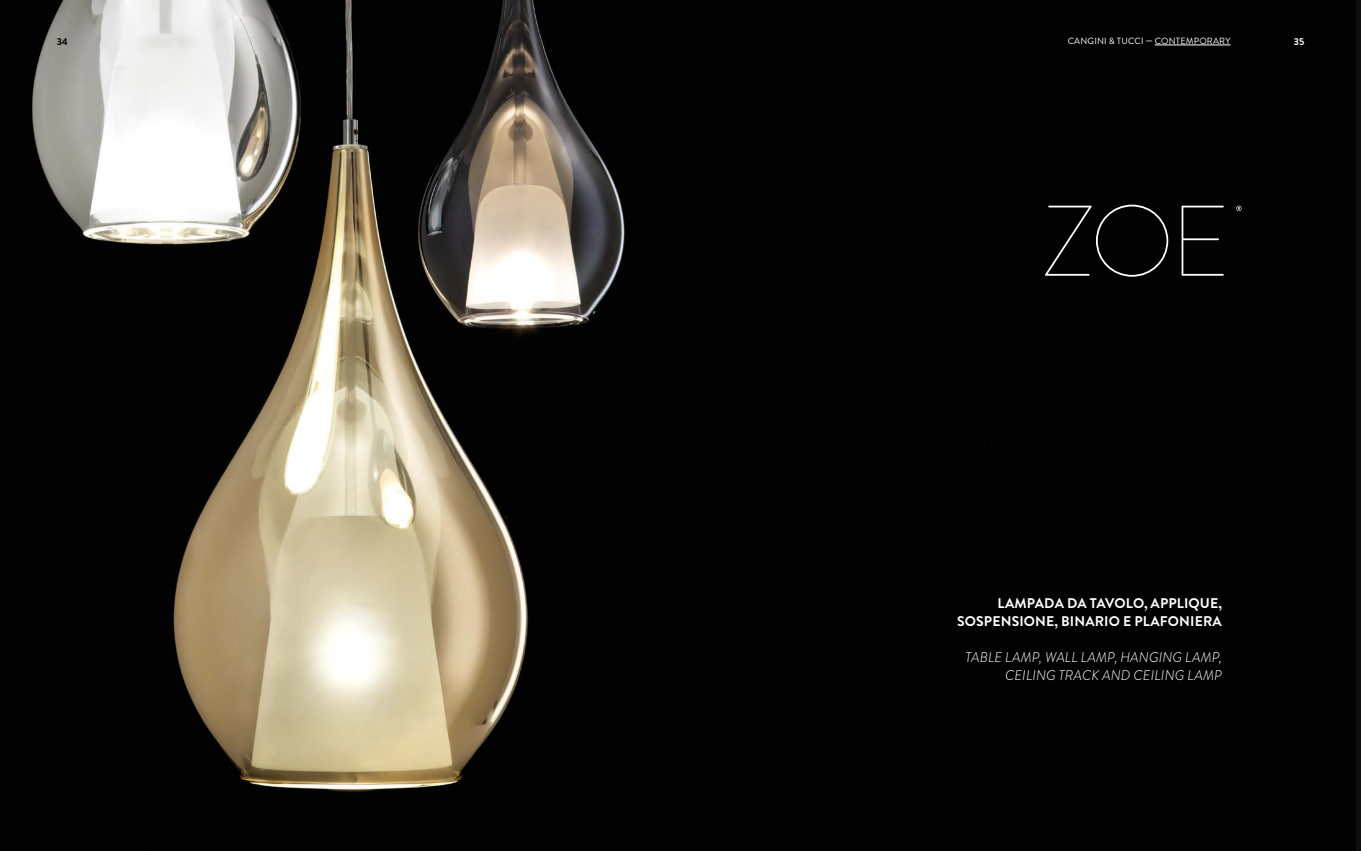
<style>
.page{position:relative;width:1361px;height:851px;background:#fff}
.page>*{position:absolute;margin:0;border:0;box-sizing:border-box;transform-origin:0 0}
.t1{font:100 100px "Brandon Grotesque";color:#fff}
.t2{font:italic 300 14px/18px "Brandon Grotesque";letter-spacing:.01em;color:#fff;text-align:right}
.t3{font:700 14px/18px "Brandon Grotesque";letter-spacing:.01em;color:#fff;text-align:right}
.t4{font:700 10px "Brandon Grotesque";color:#000}
.t5{font:700 10px "Brandon Grotesque";color:#fff}
.t6{font:9px "Brandon Grotesque";letter-spacing:.02em;color:#fff}
.s1{font-weight:700}
</style>
<div class="page">
<img style="left:0;top:0;width:1355px;height:850px">
<svg style="left:1236px;top:206px;width:5px;height:5px"></svg>
<hr style="left:1154px;top:45px;width:76px;height:1px;background:#fff">
<p class="t4" style="left:57px;top:34px;width:13px">34</p>
<p class="t6" style="left:1067px;top:35px;width:164px">CANGINI &amp; TUCCI <span class="s1">—</span> CONTEMPORARY</p>
<p class="t5" style="left:1294px;top:34px;width:12px">35</p>
<h1 class="t1" style="left:1042px;top:173px;width:191px">ZOE</h1>
<p class="t3" style="left:957px;top:594px;width:266px">LAMPADA DA TAVOLO, APPLIQUE,<br>SOSPENSIONE, BINARIO E PLAFONIERA</p>
<p class="t2" style="left:965px;top:648px;width:258px">TABLE LAMP, WALL LAMP, HANGING LAMP,<br>CEILING TRACK AND CEILING LAMP</p>
</div>
